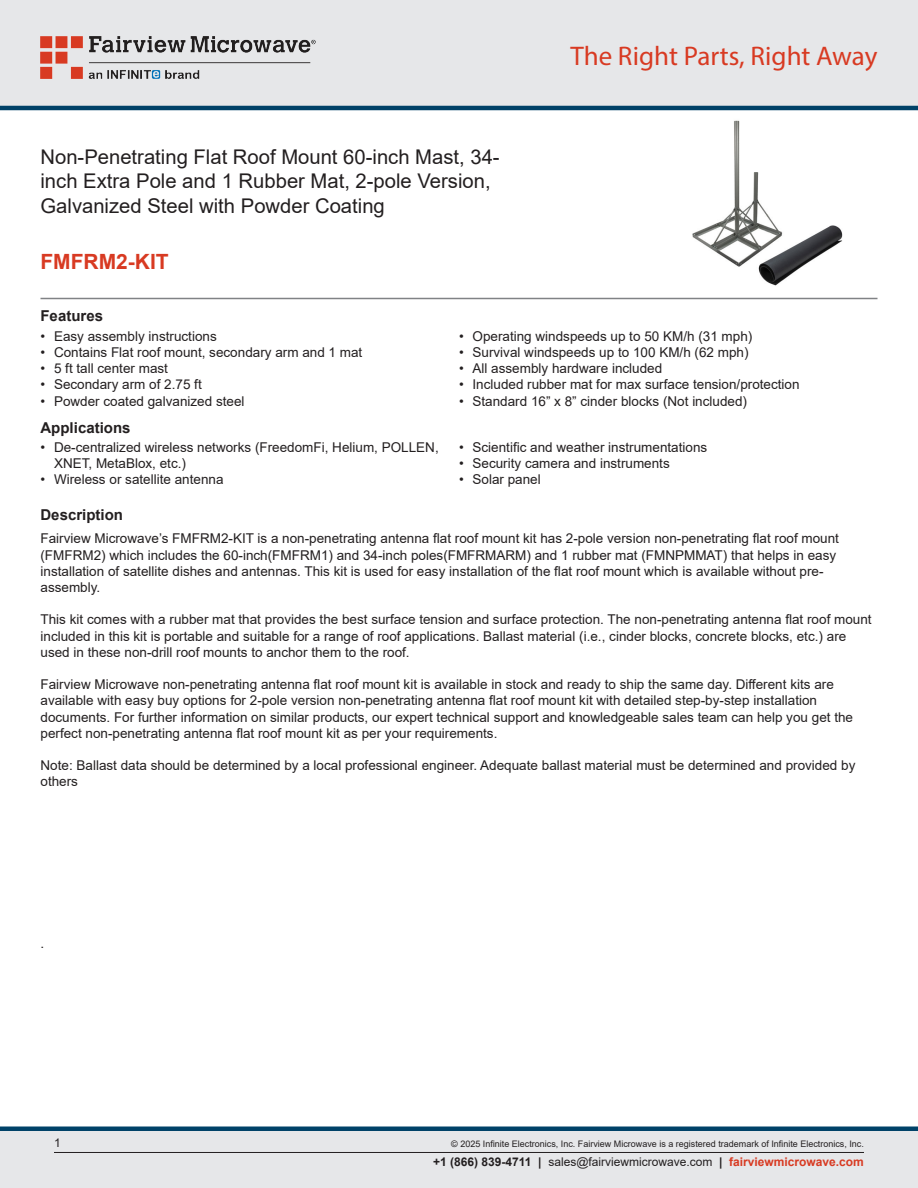
<style>
.page{position:relative;width:918px;height:1188px;background:#fff}
.page>*{position:absolute;margin:0;border:0;box-sizing:border-box;transform-origin:0 0}
.t1{font:27px "Myriad Pro";color:#d83a22}
.Branded_Part_No{font:700 21px "Arial";color:#d83a22}
.Web_Description_Para{font:20.25px/24.3px "Arial";color:#231f20}
.Head1{font:700 15px "Arial";color:#231f20}
.MarketingDescription{font:13.5px/16.2px "Arial";color:#231f20}
.t2{font:12px "Arial";color:#231f20}
.Copyright_disclaimer{font:9px "Arial";color:#231f20}
.s1{font-weight:700}
.s2{font-weight:700;color:#d83a22}
</style>
<div class="page">
<div style="left:0;top:1131px;width:918px;height:57px;background:#e6e7e9"></div>
<div style="left:0;top:1126px;width:918px;height:5px;background:#004268"></div>
<div style="left:0;top:0;width:918px;height:108px;background:#e6e7e9"></div>
<hr style="left:0;top:106px;width:918px;height:4px;background:#004268">
<img style="left:40px;top:36px;width:276px;height:42px">
<hr style="left:54px;top:1152px;width:810px;height:1px;background:#231f20">
<hr style="left:40px;top:298px;width:838px;height:1px;background:#808285">
<img style="left:692px;top:120px;width:151px;height:166px">
<h1 class="Web_Description_Para" style="left:40px;top:145px;width:461px">Non-Penetrating Flat Roof Mount 60-inch Mast, 34- inch Extra Pole and 1 Rubber Mat, 2-pole Version,<br>Galvanized Steel with Powder Coating</h1>
<p class="Branded_Part_No" style="left:40px;top:247px;width:130px">FMFRM2-KIT</p>
<h1 class="t1" style="left:571px;top:39px;width:308px">The Right Parts, Right Away</h1>
<p class="Head1" style="left:40px;top:306px;width:64px">Features</p>
<p class="MarketingDescription" style="left:40px;top:328px;width:178px">• Easy assembly instructions</p>
<p class="MarketingDescription" style="left:40px;top:344px;width:323px">• Contains Flat roof mount, secondary arm and 1 mat</p>
<p class="MarketingDescription" style="left:40px;top:360px;width:129px">• 5 ft tall center mast</p>
<p class="MarketingDescription" style="left:40px;top:376px;width:163px">• Secondary arm of 2.75 ft</p>
<p class="MarketingDescription" style="left:40px;top:393px;width:206px">• Powder coated galvanized steel</p>
<p class="Head1" style="left:40px;top:417px;width:92px">Applications</p>
<p class="MarketingDescription" style="left:54px;top:439px;width:386px;text-indent:-14px">• De-centralized wireless networks (FreedomFi, Helium, POLLEN,<br>XNET, MetaBlox, etc.)</p>
<p class="MarketingDescription" style="left:40px;top:471px;width:185px">• Wireless or satellite antenna</p>
<p class="MarketingDescription" style="left:459px;top:328px;width:295px">• Operating windspeeds up to 50 KM/h (31 mph)</p>
<p class="MarketingDescription" style="left:459px;top:344px;width:291px">• Survival windspeeds up to 100 KM/h (62 mph)</p>
<p class="MarketingDescription" style="left:459px;top:360px;width:205px">• All assembly hardware included</p>
<p class="MarketingDescription" style="left:459px;top:376px;width:342px">• Included rubber mat for max surface tension/protection</p>
<p class="MarketingDescription" style="left:459px;top:393px;width:290px">• Standard 16” x 8” cinder blocks (Not included)</p>
<p class="MarketingDescription" style="left:459px;top:439px;width:250px">• Scientific and weather instrumentations</p>
<p class="MarketingDescription" style="left:459px;top:455px;width:212px">• Security camera and instruments</p>
<p class="MarketingDescription" style="left:459px;top:471px;width:83px">• Solar panel</p>
<p class="Head1" style="left:40px;top:505px;width:84px">Description</p>
<p class="MarketingDescription" style="left:40px;top:530px;width:800px">Fairview Microwave’s FMFRM2-KIT is a non-penetrating antenna flat roof mount kit has 2-pole version non-penetrating flat roof mount (FMFRM2) which includes the 60-inch(FMFRM1) and 34-inch poles(FMFRMARM) and 1 rubber mat (FMNPMMAT) that helps in easy installation of satellite dishes and antennas. This kit is used for easy installation of the flat roof mount which is available without pre&shy;assembly.</p>
<p class="MarketingDescription" style="left:40px;top:611px;width:833px">This kit comes with a rubber mat that provides the best surface tension and surface protection. The non-penetrating antenna flat roof mount included in this kit is portable and suitable for a range of roof applications. Ballast material (i.e., cinder blocks, concrete blocks, etc.) are used in these non-drill roof mounts to anchor them to the roof.</p>
<p class="MarketingDescription" style="left:40px;top:676px;width:814px">Fairview Microwave non-penetrating antenna flat roof mount kit is available in stock and ready to ship the same day. Different kits are available with easy buy options for 2-pole version non-penetrating antenna flat roof mount kit with detailed step-by-step installation documents. For further information on similar products, our expert technical support and knowledgeable sales team can help you get the perfect non-penetrating antenna flat roof mount kit as per your requirements.</p>
<p class="MarketingDescription" style="left:40px;top:757px;width:816px">Note: Ballast data should be determined by a local professional engineer. Adequate ballast material must be determined and provided by others</p>
<p class="MarketingDescription" style="left:40px;top:935px;width:5px">.</p>
<p class="t2" style="left:54px;top:1135px;width:8px">1</p>
<p class="Copyright_disclaimer" style="left:451px;top:1138px;width:414px">© 2025 Infinite Electronics, Inc. Fairview Microwave is a registered trademark of Infinite Electronics, Inc.</p>
<p class="t2" style="left:433px;top:1153px;width:432px"><span class="s1">+1 (866) 839-4711 |</span> sales@fairviewmicrowave.com <span class="s1">|</span> <span class="s2">fairviewmicrowave.com</span></p>
</div>
